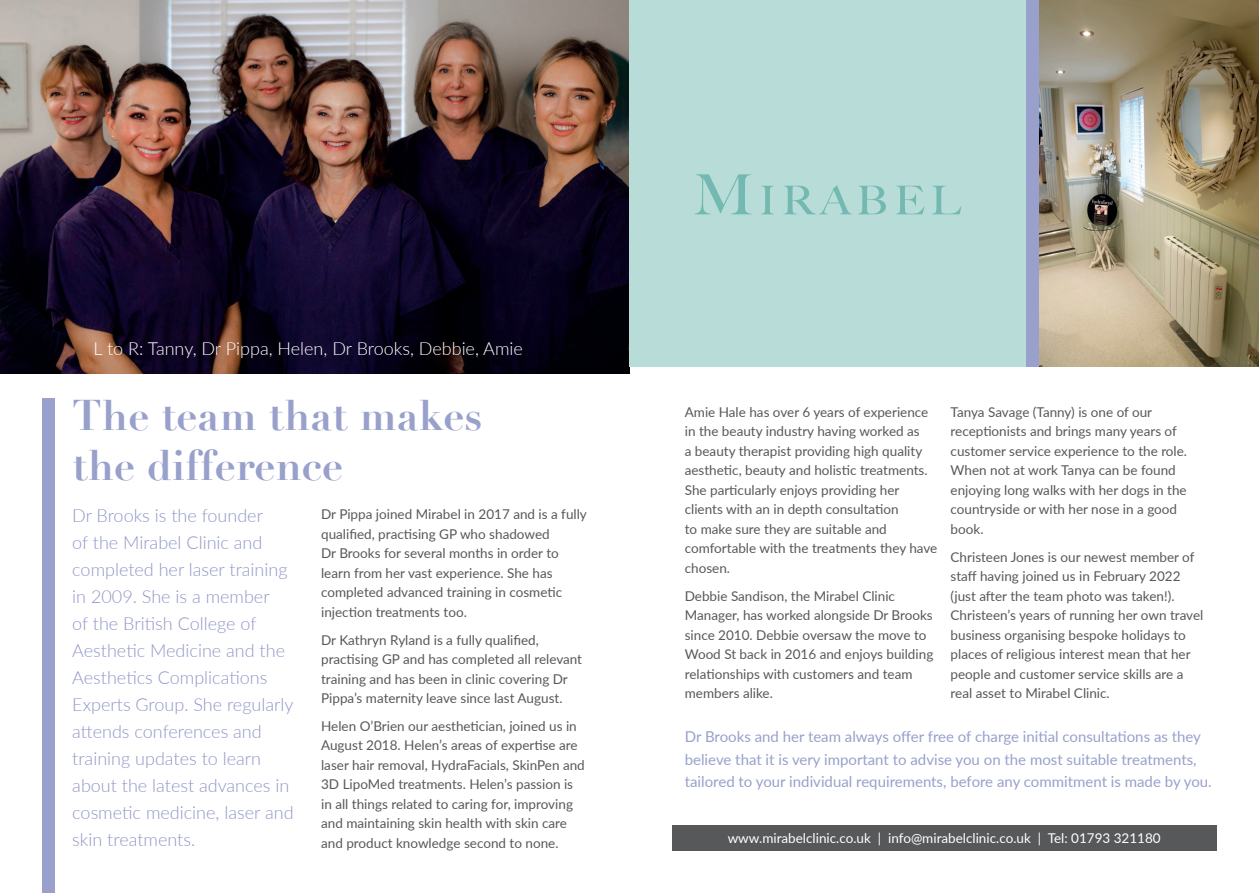
<style>
.page{position:relative;width:1259px;height:893px;background:#fff}
.page>*{position:absolute;margin:0;border:0;box-sizing:border-box;transform-origin:0 0}
.t1{font:700 42px/50.4px "Didot";color:#98a0cb}
.t2{font:300 18px/27px "Lato";color:#9096c6}
.t3{font:300 18px "Lato";color:#fff}
.t4{font:15px/22.5px "Lato";color:#98a0cb}
.t5{font:13.5px/19.5px "Lato";color:#57585a}
.t6{font:13.5px "Lato";color:#fff}
</style>
<div class="page">
<img style="left:0;top:0;width:629px;height:374px">
<div style="left:629px;top:0;width:397px;height:366px;background:#b8dcd7"></div>
<div style="left:1026px;top:0;width:13px;height:366px;background:#98a0cb"></div>
<div style="left:43px;top:399px;width:12px;height:494px;background:#98a0cb"></div>
<svg style="left:695px;top:174px;width:266px;height:40px"></svg>
<img style="left:1039px;top:0;width:220px;height:366px">
<div style="left:672px;top:825px;width:544px;height:26px;background:#57585a"></div>
<h2 class="t3" style="left:94px;top:336px;width:431px">L to R: Tanny, Dr Pippa, Helen, Dr Brooks, Debbie, Amie</h2>
<h1 class="t1" style="left:72px;top:390px;width:412px">The team that makes the difference</h1>
<p class="t2" style="left:72px;top:501px;width:223px">Dr Brooks is the founder<br>of the Mirabel Clinic and completed her laser training in 2009. She is a member<br>of the British College of<br>Aesthetic Medicine and the<br>Aesthetics Complications<br>Experts Group. She regularly attends conferences and training updates to learn about the latest advances in cosmetic medicine, laser and skin treatments.</p>
<p class="t5" style="left:321px;top:504px;width:267px">Dr Pippa joined Mirabel in 2017 and is a fully qualified, practising GP who shadowed<br>Dr Brooks for several months in order to learn from her vast experience. She has completed advanced training in cosmetic injection treatments too.</p>
<p class="t5" style="left:321px;top:629px;width:262px">Dr Kathryn Ryland is a fully qualified, practising GP and has completed all relevant training and has been in clinic covering Dr Pippa’s maternity leave since last August.</p>
<p class="t5" style="left:321px;top:716px;width:265px">Helen O’Brien our aesthetician, joined us in August 2018. Helen’s areas of expertise are laser hair removal, HydraFacials, SkinPen and 3D LipoMed treatments. Helen’s passion is in all things related to caring for, improving and maintaining skin health with skin care and product knowledge second to none.</p>
<p class="t5" style="left:685px;top:402px;width:254px">Amie Hale has over 6 years of experience in the beauty industry having worked as<br>a beauty therapist providing high quality aesthetic, beauty and holistic treatments.<br>She particularly enjoys providing her clients with an in depth consultation<br>to make sure they are suitable and comfortable with the treatments they have chosen.</p>
<p class="t5" style="left:685px;top:586px;width:250px">Debbie Sandison, the Mirabel Clinic Manager, has worked alongside Dr Brooks since 2010. Debbie oversaw the move to Wood St back in 2016 and enjoys building relationships with customers and team members alike.</p>
<p class="t5" style="left:950px;top:402px;width:238px">Tanya Savage (Tanny) is one of our receptionists and brings many years of customer service experience to the role.<br>When not at work Tanya can be found enjoying long walks with her dogs in the countryside or with her nose in a good book.</p>
<p class="t5" style="left:950px;top:546px;width:254px">Christeen Jones is our newest member of staff having joined us in February 2022 (just after the team photo was taken!).<br>Christeen’s years of running her own travel business organising bespoke holidays to places of religious interest mean that her people and customer service skills are a real asset to Mirabel Clinic.</p>
<p class="t4" style="left:685px;top:725px;width:528px">Dr Brooks and her team always offer free of charge initial consultations as they believe that it is very important to advise you on the most suitable treatments, tailored to your individual requirements, before any commitment is made by you.</p>
<p class="t6" style="left:727px;top:829px;width:435px">www.mirabelclinic.co.uk | info@mirabelclinic.co.uk | Tel: 01793 321180</p>
</div>
